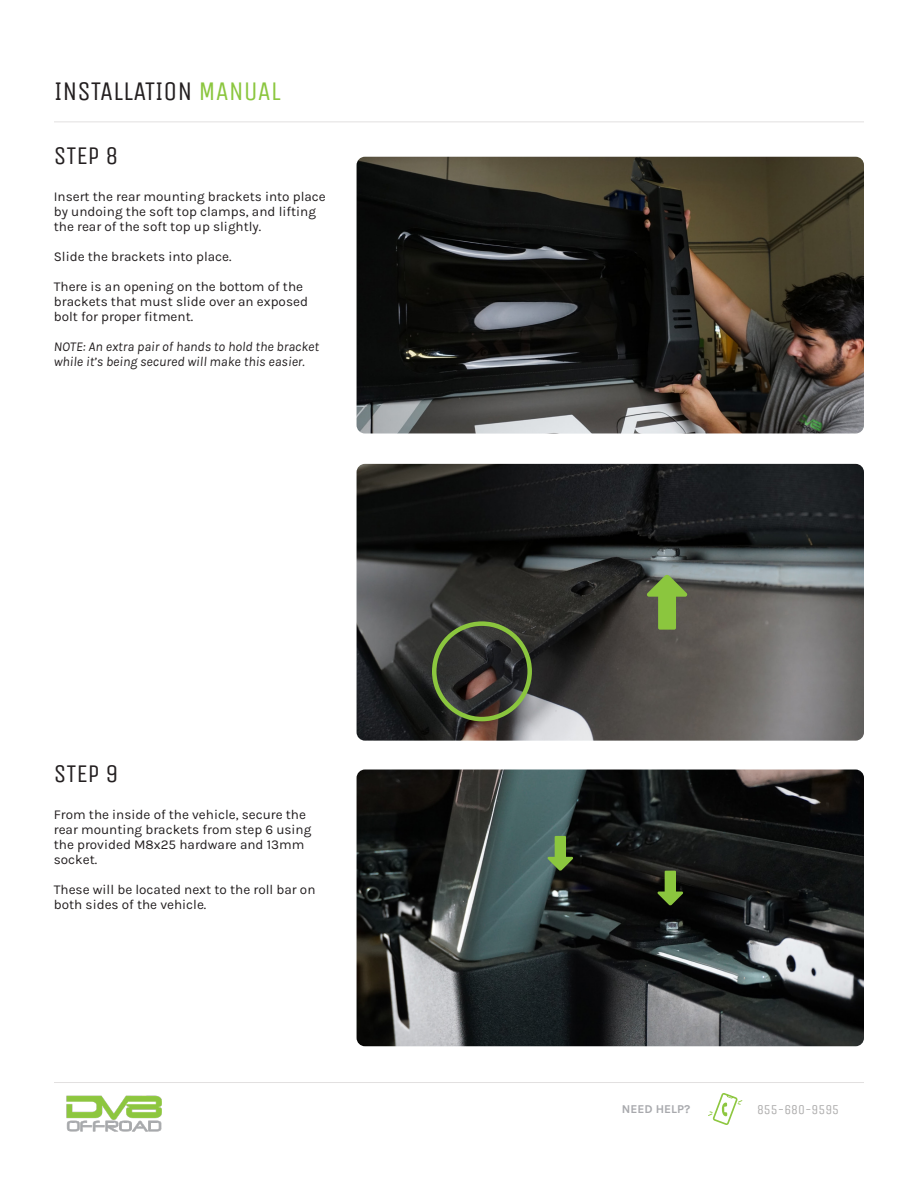
<style>
.page{position:relative;width:918px;height:1188px;background:#fff}
.page>*{position:absolute;margin:0;border:0;box-sizing:border-box;transform-origin:0 0}
.t1{font:27px "Unica One";color:#231f20}
.t2{font:25.5px "Unica One";color:#231f20}
.Body{font:13.5px/15px "Karla";color:#231f20}
.Body-2{font:italic 13.5px/15px "Karla";color:#231f20}
.t3{font:13.5px "Unica One";color:#aeadad}
.t4{font:700 12px "Karla";color:#a8a9ad}
.s1{color:#8bc63e}
</style>
<div class="page">
<img style="left:357px;top:464px;width:507px;height:277px">
<img style="left:357px;top:770px;width:507px;height:276px">
<img style="left:357px;top:157px;width:507px;height:276px">
<svg style="left:708px;top:1093px;width:34px;height:32px"></svg>
<hr style="left:54px;top:122px;width:810px;height:1px;background:#e2e0e0">
<hr style="left:54px;top:1082px;width:810px;height:1px;background:#e2e0e0">
<img style="left:66px;top:1095px;width:96px;height:37px">
<svg style="left:646px;top:575px;width:42px;height:55px"></svg>
<div style="left:432px;top:621px;width:100px;height:100px;border:4px solid #8bc63e;border-radius:50%"></div>
<svg style="left:547px;top:836px;width:27px;height:35px"></svg>
<svg style="left:657px;top:871px;width:27px;height:35px"></svg>
<p class="t1" style="left:54px;top:76px;width:228px">INSTALLATION <span class="s1">MANUAL</span></p>
<p class="t2" style="left:54px;top:141px;width:66px">STEP 8</p>
<p class="Body" style="left:54px;top:189px;width:274px">Insert the rear mounting brackets into place by undoing the soft top clamps, and lifting the rear of the soft top up slightly.</p>
<p class="Body" style="left:54px;top:249px;width:179px">Slide the brackets into place.</p>
<p class="Body" style="left:54px;top:279px;width:256px">There is an opening on the bottom of the brackets that must slide over an exposed bolt for proper fitment.</p>
<p class="Body-2" style="left:54px;top:339px;width:267px">NOTE: An extra pair of hands to hold the bracket while it’s being secured will make this easier.</p>
<p class="t2" style="left:54px;top:758px;width:66px">STEP 9</p>
<p class="Body" style="left:54px;top:806px;width:259px">From the inside of the vehicle, secure the rear mounting brackets from step 6 using the provided M8x25 hardware and 13mm socket.</p>
<p class="Body" style="left:54px;top:881px;width:263px">These will be located next to the roll bar on both sides of the vehicle.</p>
<p class="t4" style="left:622px;top:1101px;width:70px">NEED HELP?</p>
<p class="t3" style="left:757px;top:1102px;width:84px">855-680-9595</p>
</div>
